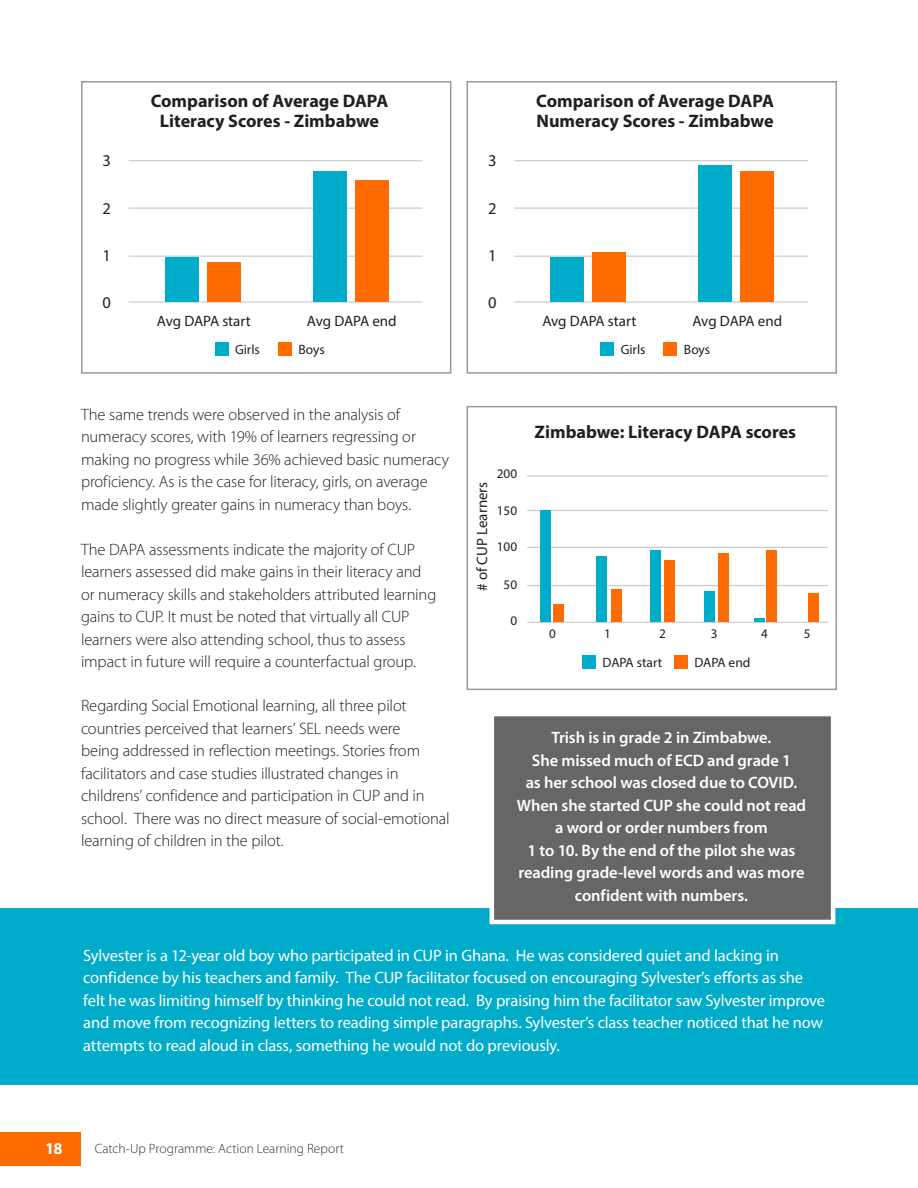
<style>
.page{position:relative;width:918px;height:1188px;background:#fff}
.page>*{position:absolute;margin:0;border:0;box-sizing:border-box;transform-origin:0 0}
.t1{font:700 18.15px/19.8px "Myriad Pro";color:#231f20;text-align:center}
.t2{font:300 16.5px/22.5px "Myriad Pro";letter-spacing:-.01em;color:#231f20}
.t3{font:16.5px/22.5px "Myriad Pro";letter-spacing:-.01em;color:#fff}
.t4{font:600 16.5px/22.5px "Myriad Pro";letter-spacing:-.005em;color:#fff;text-align:center}
.t5{font:16.5px "Myriad Pro";color:#231f20}
.t6{font:700 16.5px "Myriad Pro";color:#fff}
.t7{font:15px "Myriad Pro";color:#231f20}
.t8{font:300 13.5px "Myriad Pro";color:#333}
.t9{font:13.5px "Myriad Pro";color:#231f20}
.t10{font:13.2px "Myriad Pro";color:#231f20}
</style>
<div class="page">
<hr style="left:917px;top:1132px;width:1px;height:33px;background:#ff6b00">
<hr style="left:129px;top:208px;width:293px;height:1px;background:#ccc">
<hr style="left:514px;top:208px;width:294px;height:1px;background:#ccc">
<hr style="left:129px;top:160px;width:293px;height:1px;background:#ccc">
<hr style="left:514px;top:160px;width:294px;height:1px;background:#ccc">
<hr style="left:129px;top:256px;width:293px;height:1px;background:#ccc">
<hr style="left:514px;top:256px;width:294px;height:1px;background:#ccc">
<hr style="left:129px;top:301px;width:293px;height:2px;background:#ccc">
<hr style="left:514px;top:301px;width:294px;height:2px;background:#ccc">
<div style="left:165px;top:257px;width:33px;height:44px;background:#00acca"></div>
<div style="left:550px;top:257px;width:34px;height:44px;background:#00acca"></div>
<div style="left:313px;top:171px;width:33px;height:130px;background:#00acca"></div>
<div style="left:698px;top:165px;width:34px;height:136px;background:#00acca"></div>
<div style="left:207px;top:262px;width:33px;height:39px;background:#ff6b00"></div>
<div style="left:592px;top:252px;width:34px;height:49px;background:#ff6b00"></div>
<div style="left:355px;top:180px;width:33px;height:121px;background:#ff6b00"></div>
<div style="left:740px;top:171px;width:34px;height:130px;background:#ff6b00"></div>
<div style="left:81px;top:81px;width:370px;height:293px;border:2px solid #999"></div>
<div style="left:467px;top:81px;width:370px;height:293px;border:2px solid #999"></div>
<div style="left:215px;top:342px;width:13px;height:14px;background:#00acca"></div>
<div style="left:600px;top:342px;width:14px;height:14px;background:#00acca"></div>
<div style="left:278px;top:342px;width:14px;height:14px;background:#ff6b00"></div>
<div style="left:664px;top:342px;width:13px;height:14px;background:#ff6b00"></div>
<hr style="left:527px;top:475px;width:301px;height:2px;background:#ccc">
<hr style="left:527px;top:510px;width:301px;height:1px;background:#ccc">
<hr style="left:527px;top:547px;width:301px;height:1px;background:#ccc">
<hr style="left:527px;top:585px;width:301px;height:1px;background:#ccc">
<hr style="left:527px;top:622px;width:301px;height:1px;background:#ccc">
<div style="left:540px;top:511px;width:10px;height:111px;background:#00acca"></div>
<div style="left:597px;top:557px;width:10px;height:65px;background:#00acca"></div>
<div style="left:611px;top:590px;width:10px;height:32px;background:#ff6b00"></div>
<div style="left:554px;top:605px;width:10px;height:17px;background:#ff6b00"></div>
<div style="left:808px;top:593px;width:11px;height:29px;background:#ff6b00"></div>
<div style="left:705px;top:591px;width:10px;height:31px;background:#00acca"></div>
<svg style="left:754px;top:619px;width:11px;height:3px"></svg>
<div style="left:664px;top:560px;width:10px;height:62px;background:#ff6b00"></div>
<div style="left:718px;top:553px;width:11px;height:69px;background:#ff6b00"></div>
<div style="left:767px;top:551px;width:10px;height:71px;background:#ff6b00"></div>
<div style="left:582px;top:656px;width:14px;height:13px;background:#00acca"></div>
<div style="left:674px;top:656px;width:14px;height:13px;background:#ff6b00"></div>
<div style="left:467px;top:406px;width:370px;height:284px;border:2px solid #999"></div>
<div style="left:650px;top:551px;width:10px;height:71px;background:#00acca"></div>
<div style="left:0;top:909px;width:918px;height:176px;background:#00acca"></div>
<div style="left:490px;top:712px;width:345px;height:212px;background:#666;border:4px solid #fff"></div>
<div style="left:0;top:1132px;width:81px;height:33px;background:#ff6b00"></div>
<p class="t1" style="left:151px;top:90px;width:239px">Comparison of Average DAPA<br>Literacy Scores - Zimbabwe</p>
<p class="t1" style="left:536px;top:90px;width:239px;text-align:left">Comparison of Average DAPA<br>Numeracy Scores - Zimbabwe</p>
<p class="t5" style="left:103px;top:151px;width:10px">3</p>
<p class="t5" style="left:488px;top:151px;width:10px">3</p>
<p class="t5" style="left:103px;top:198px;width:10px">2</p>
<p class="t5" style="left:488px;top:198px;width:10px">2</p>
<p class="t5" style="left:103px;top:246px;width:10px">1</p>
<p class="t5" style="left:488px;top:246px;width:10px">1</p>
<p class="t5" style="left:103px;top:292px;width:10px">0</p>
<p class="t5" style="left:488px;top:292px;width:10px">0</p>
<p class="t7" style="left:157px;top:312px;width:95px">Avg DAPA start</p>
<p class="t7" style="left:307px;top:312px;width:91px">Avg DAPA end</p>
<p class="t7" style="left:542px;top:312px;width:95px">Avg DAPA start</p>
<p class="t7" style="left:692px;top:312px;width:91px">Avg DAPA end</p>
<p class="t9" style="left:235px;top:341px;width:26px">Girls</p>
<p class="t9" style="left:298px;top:341px;width:28px">Boys</p>
<p class="t9" style="left:621px;top:341px;width:26px">Girls</p>
<p class="t9" style="left:684px;top:341px;width:28px">Boys</p>
<p class="t2" style="left:81px;top:403px;width:370px">The same trends were observed in the analysis of numeracy scores, with 19% of learners regressing or making no progress while 36% achieved basic numeracy proficiency. As is the case for literacy, girls, on average made slightly greater gains in numeracy than boys.</p>
<p class="t2" style="left:81px;top:538px;width:357px">The DAPA assessments indicate the majority of CUP learners assessed did make gains in their literacy and or numeracy skills and stakeholders attributed learning gains to CUP. It must be noted that virtually all CUP learners were also attending school, thus to assess impact in future will require a counterfactual group.</p>
<p class="t2" style="left:81px;top:694px;width:370px">Regarding Social Emotional learning, all three pilot countries perceived that learners’ SEL needs were<br>being addressed in reflection meetings. Stories from facilitators and case studies illustrated changes in childrens’ confidence and participation in CUP and in school. There was no direct measure of social-emotional learning of children in the pilot.</p>
<p class="t7" style="left:473px;top:591px;width:111px;rotate:-90deg"># of CUP Learners</p>
<p class="t10" style="left:497px;top:466px;width:22px">200</p>
<p class="t10" style="left:497px;top:502px;width:22px">150</p>
<p class="t10" style="left:497px;top:539px;width:22px">100</p>
<p class="t10" style="left:504px;top:577px;width:15px">50</p>
<p class="t10" style="left:510px;top:612px;width:8px">0</p>
<p class="t1" style="left:535px;top:421px;width:263px">Zimbabwe: Literacy DAPA scores</p>
<p class="t10" style="left:549px;top:626px;width:8px">0</p>
<p class="t10" style="left:604px;top:626px;width:8px">1</p>
<p class="t10" style="left:659px;top:626px;width:8px">2</p>
<p class="t10" style="left:711px;top:626px;width:8px">3</p>
<p class="t10" style="left:761px;top:626px;width:8px">4</p>
<p class="t10" style="left:804px;top:626px;width:8px">5</p>
<p class="t9" style="left:603px;top:655px;width:61px">DAPA start</p>
<p class="t9" style="left:694px;top:655px;width:58px">DAPA end</p>
<p class="t4" style="left:517px;top:726px;width:291px">Trish is in grade 2 in Zimbabwe.<br>She missed much of ECD and grade 1<br>as her school was closed due to COVID.<br>When she started CUP she could not read a word or order numbers from<br>1 to 10. By the end of the pilot she was reading grade-level words and was more confident with numbers.</p>
<p class="t3" style="left:83px;top:943px;width:743px">Sylvester is a 12-year old boy who participated in CUP in Ghana. He was considered quiet and lacking in confidence by his teachers and family. The CUP facilitator focused on encouraging Sylvester’s efforts as she felt he was limiting himself by thinking he could not read. By praising him the facilitator saw Sylvester improve and move from recognizing letters to reading simple paragraphs. Sylvester’s class teacher noticed that he now attempts to read aloud in class, something he would not do previously.</p>
<p class="t6" style="left:45px;top:1138px;width:19px">18</p>
<p class="t8" style="left:95px;top:1141px;width:251px">Catch-Up Programme: Action Learning Report</p>
</div>
